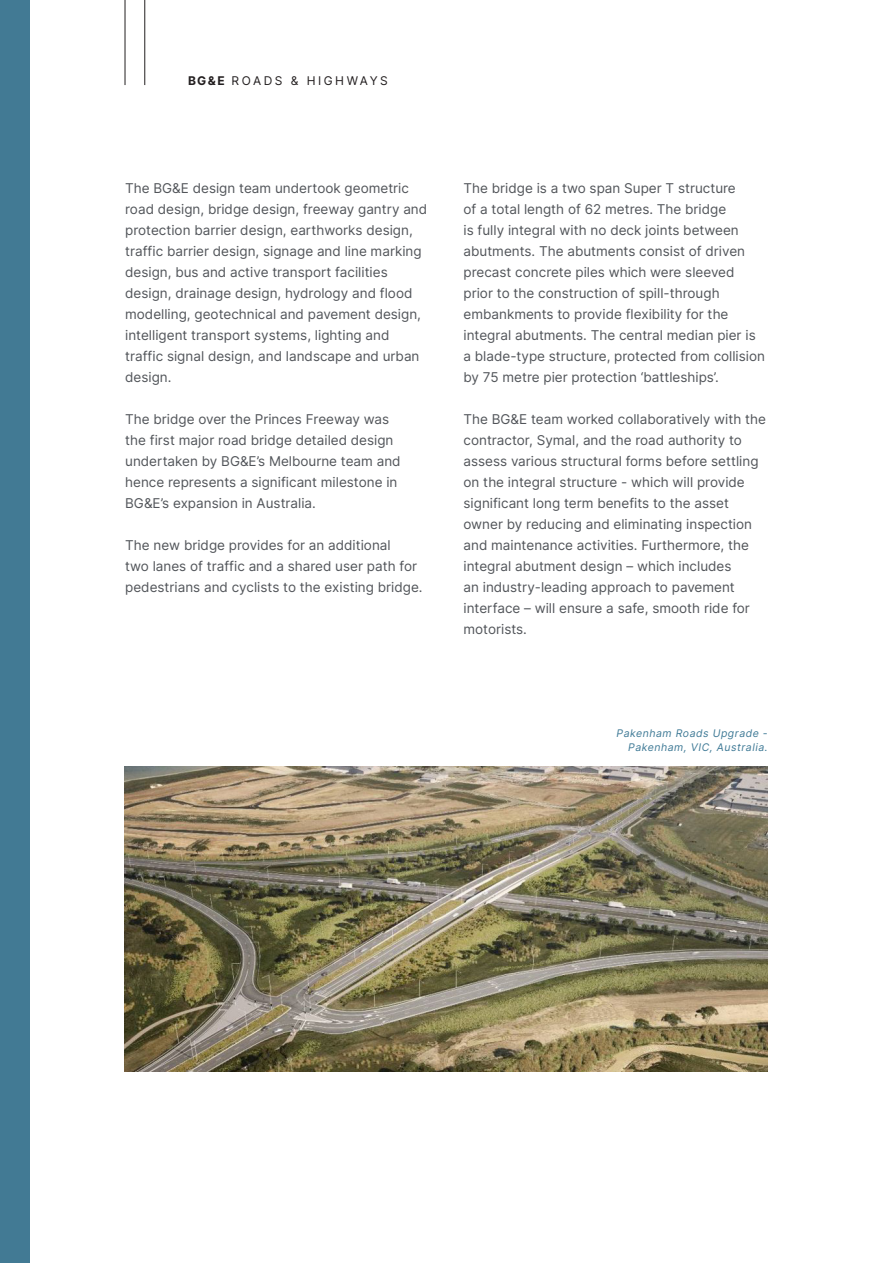
<style>
.page{position:relative;width:893px;height:1263px;background:#fff}
.page>*{position:absolute;margin:0;border:0;box-sizing:border-box;transform-origin:0 0}
.Body_Text_BG_E{font:13.5px/21px "Inter";color:#52555a}
.t1{font:12px "Inter";letter-spacing:.21em;color:#231f20}
.t2{font:10.5px "Inter";letter-spacing:.05em;color:#3f7a96}
</style>
<div class="page">
<img style="left:125px;top:767px;width:643px;height:304px">
<hr style="left:125px;top:0;width:1px;height:85px;background:#231f20">
<div style="left:0;top:0;width:30px;height:1263px;background:#427a94"></div>
<hr style="left:144px;top:0;width:1px;height:85px;background:#231f20">
<p class="t1" style="left:188px;top:72px;width:201px">BG&amp;E ROADS &amp; HIGHWAYS</p>
<p class="Body_Text_BG_E" style="left:125px;top:177px;width:304px">The BG&amp;E design team undertook geometric road design, bridge design, freeway gantry and protection barrier design, earthworks design, traffic barrier design, signage and line marking design, bus and active transport facilities design, drainage design, hydrology and flood modelling, geotechnical and pavement design, intelligent transport systems, lighting and traffic signal design, and landscape and urban design.</p>
<p class="Body_Text_BG_E" style="left:125px;top:408px;width:277px">The bridge over the Princes Freeway was the first major road bridge detailed design undertaken by BG&amp;E’s Melbourne team and hence represents a significant milestone in BG&amp;E’s expansion in Australia.</p>
<p class="Body_Text_BG_E" style="left:125px;top:534px;width:299px">The new bridge provides for an additional<br>two lanes of traffic and a shared user path for pedestrians and cyclists to the existing bridge.</p>
<p class="Body_Text_BG_E" style="left:463px;top:177px;width:303px">The bridge is a two span Super T structure<br>of a total length of 62 metres. The bridge<br>is fully integral with no deck joints between abutments. The abutments consist of driven precast concrete piles which were sleeved prior to the construction of spill-through embankments to provide flexibility for the integral abutments. The central median pier is a blade-type structure, protected from collision by 75 metre pier protection ‘battleships’.</p>
<p class="Body_Text_BG_E" style="left:463px;top:408px;width:304px">The BG&amp;E team worked collaboratively with the contractor, Symal, and the road authority to assess various structural forms before settling on the integral structure - which will provide significant long term benefits to the asset owner by reducing and eliminating inspection and maintenance activities. Furthermore, the integral abutment design – which includes<br>an industry-leading approach to pavement interface – will ensure a safe, smooth ride for motorists.</p>
<p class="t2" style="left:616px;top:726px;width:153px">Pakenham Roads Upgrade -</p>
<p class="t2" style="left:628px;top:739px;width:141px">Pakenham, VIC, Australia.</p>
</div>
